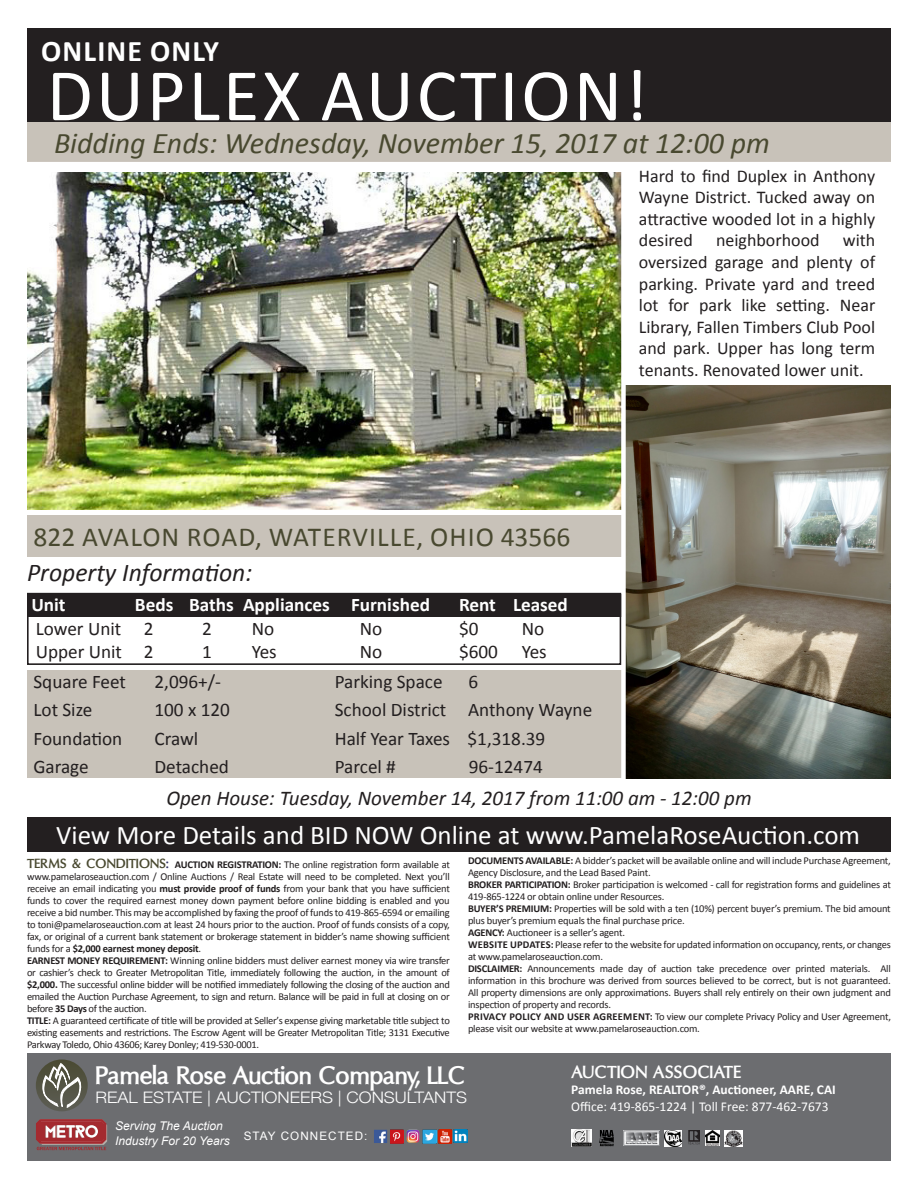
<style>
.page{position:relative;width:918px;height:1188px;background:#fff}
.page>*{position:absolute;margin:0;border:0;box-sizing:border-box;transform-origin:0 0}
.t1{font:75px "Calibri";letter-spacing:.04em;color:#fff}
.t2{font:italic 30px "Calibri";color:#494930}
.t3{font:700 30px "Calibri";letter-spacing:.04em;color:#fff}
.t4{font:27.45px "Calibri";letter-spacing:.03em;color:#494930}
.t5{font:27px "Calibri";color:#fff}
.t6{font:700 25.8px "Oregon LDO";color:#fff}
.t7{font:italic 25.65px "Calibri";color:#231f20}
.t8{font:italic 21px "Calibri";color:#231f20}
.t9{font:19.2px "Calibri";color:#231f20}
.t10{font:700 19.2px "Calibri";color:#fff}
.t11{font:18px/21.6px "Calibri";color:#231f20;text-align:justify}
.t12{font:700 18px "Oregon LDO";letter-spacing:.02em;color:#fff}
.t13{font:300 15.9px "Helvetica Neue";color:#fff;scale:1.1 1}
.t14{font:13.5px "Calibri";color:#fff}
.t15{font:700 13.5px "Calibri";color:#fff}
.t16{font:italic 12px/15px "Arial";color:#fff}
.t17{font:11.7px "Arial";letter-spacing:.09em;color:#fff}
.t18{font:10.5px/12px "Calibri";letter-spacing:-.02em;color:#231f20}
.s1{font-family:"Oregon LDO";font-weight:700;font-size:13.5px;color:#494930}
.s2{font-family:"Oregon LDO";font-weight:700;font-size:13.5px;color:#323264}
.s3{font-weight:700}
</style>
<div class="page">
<div style="left:27px;top:28px;width:864px;height:94px;background:#231f20"></div>
<div style="left:27px;top:122px;width:864px;height:42px;background:#c8c2b9"></div>
<div style="left:27px;top:670px;width:597px;height:108px;background:#c8c2b9"></div>
<img style="left:27px;top:172px;width:594px;height:338px">
<img style="left:626px;top:386px;width:265px;height:392px">
<div style="left:28px;top:594px;width:593px;height:22px;background:#231f20"></div>
<div style="left:27px;top:515px;width:597px;height:42px;background:#c8c2b9"></div>
<hr style="left:11px;top:162px;width:890px;height:4px;background:#fff">
<div style="left:621px;top:163px;width:5px;height:697px;background:#fff"></div>
<div style="left:27px;top:593px;width:594px;height:72px;border:2px solid #231f20"></div>
<div style="left:27px;top:1053px;width:864px;height:108px;background:#6c6d70"></div>
<img style="left:688px;top:1131px;width:11px;height:14px">
<img style="left:571px;top:1130px;width:20px;height:16px">
<svg style="left:599px;top:1130px;width:15px;height:16px"></svg>
<img style="left:623px;top:1131px;width:36px;height:14px">
<img style="left:665px;top:1131px;width:16px;height:15px">
<img style="left:706px;top:1131px;width:14px;height:15px">
<img style="left:725px;top:1130px;width:18px;height:16px">
<svg style="left:36px;top:1119px;width:71px;height:31px;background:#ab5c60"></svg>
<svg style="left:407px;top:1130px;width:12px;height:13px"></svg>
<svg style="left:454px;top:1130px;width:13px;height:13px"></svg>
<img style="left:438px;top:1130px;width:14px;height:13px">
<img style="left:390px;top:1129px;width:14px;height:14px">
<svg style="left:374px;top:1130px;width:13px;height:13px"></svg>
<img style="left:422px;top:1130px;width:14px;height:13px">
<svg style="left:36px;top:1059px;width:52px;height:52px"></svg>
<svg style="left:43px;top:1063px;width:39px;height:45px;background:#7e7e72"></svg>
<div style="left:27px;top:817px;width:864px;height:34px;background:#231f20"></div>
<p class="t3" style="left:41px;top:32px;width:180px">ONLINE ONLY</p>
<p class="t1" style="left:47px;top:48px;width:603px">DUPLEX AUCTION!</p>
<p class="t2" style="left:54px;top:123px;width:718px">Bidding Ends: Wednesday, November 15, 2017 at 12:00 pm</p>
<p class="t11" style="left:639px;top:165px;width:238px">Hard to find Duplex in Anthony Wayne District. Tucked away on attractive wooded lot in a highly desired</p>
<p class="t11" style="left:639px;top:230px;width:238px;text-indent:204px">with oversized garage and plenty of parking. Private yard and treed lot for park like setting. Near Library, Fallen Timbers Club Pool and park. Upper has long term tenants. Renovated lower unit.</p>
<p class="t11" style="left:716px;top:230px;width:105px">neighborhood</p>
<p class="t4" style="left:33px;top:519px;width:538px">822 AVALON ROAD, WATERVILLE, OHIO 43566</p>
<p class="t7" style="left:27px;top:555px;width:227px">Property Information:</p>
<p class="t10" style="left:31px;top:593px;width:36px">Unit</p>
<p class="t10" style="left:135px;top:593px;width:297px">Beds Baths Appliances Furnished</p>
<p class="t10" style="left:459px;top:593px;width:110px">Rent Leased</p>
<p class="t9" style="left:36px;top:616px;width:119px">Lower Unit 2</p>
<p class="t9" style="left:202px;top:616px;width:11px">2</p>
<p class="t9" style="left:252px;top:616px;width:24px">No</p>
<p class="t9" style="left:360px;top:616px;width:24px">No</p>
<p class="t9" style="left:459px;top:616px;width:21px">$0</p>
<p class="t9" style="left:522px;top:616px;width:24px">No</p>
<p class="t9" style="left:36px;top:639px;width:119px">Upper Unit 2</p>
<p class="t9" style="left:202px;top:639px;width:11px">1</p>
<p class="t9" style="left:252px;top:639px;width:27px">Yes</p>
<p class="t9" style="left:360px;top:639px;width:24px">No</p>
<p class="t9" style="left:459px;top:639px;width:89px">$600 Yes</p>
<p class="t9" style="left:33px;top:669px;width:94px">Square Feet</p>
<p class="t9" style="left:155px;top:669px;width:68px">2,096+/-</p>
<p class="t9" style="left:33px;top:698px;width:60px">Lot Size</p>
<p class="t9" style="left:155px;top:698px;width:77px">100 x 120</p>
<p class="t9" style="left:33px;top:726px;width:90px">Foundation</p>
<p class="t9" style="left:155px;top:726px;width:45px">Crawl</p>
<p class="t9" style="left:33px;top:755px;width:57px">Garage</p>
<p class="t9" style="left:155px;top:755px;width:76px">Detached</p>
<p class="t9" style="left:335px;top:669px;width:109px">Parking Space</p>
<p class="t9" style="left:469px;top:669px;width:11px">6</p>
<p class="t9" style="left:335px;top:698px;width:259px">School District Anthony Wayne</p>
<p class="t9" style="left:335px;top:726px;width:212px">Half Year Taxes $1,318.39</p>
<p class="t9" style="left:335px;top:755px;width:63px">Parcel #</p>
<p class="t9" style="left:469px;top:755px;width:76px">96-12474</p>
<p class="t8" style="left:166px;top:784px;width:587px">Open House: Tuesday, November 14, 2017 from 11:00 am - 12:00 pm</p>
<p class="t5" style="left:56px;top:818px;width:806px">View More Details and BID NOW Online at www.PamelaRoseAuction.com</p>
<p class="t18" style="left:27px;top:858px;width:424px;text-align:justify"><span class="s1">TERMS &amp; CONDITIONS</span><span class="s2">:</span> <span class="s3">AUCTION REGISTRATION:</span> The online registration form available at www.pamelaroseauction.com / Online Auctions / Real Estate will need to be completed. Next you’ll receive an email indicating you <span class="s3">must provide proof of funds</span> from your bank that you have sufficient funds to cover the required earnest money down payment before online bidding is enabled and you receive a bid number. This may be accomplished by faxing the proof of funds to 419-865-6594 or emailing to toni@pamelaroseauction.com at least 24 hours prior to the auction. Proof of funds consists of a copy, fax, or original of a current bank statement or brokerage statement in bidder’s name showing sufficient funds for a <span class="s3">$2,000 earnest money deposit</span>.</p>
<p class="t18" style="left:27px;top:954px;width:424px;text-align:justify"><span class="s3">EARNEST MONEY REQUIREMENT:</span> Winning online bidders must deliver earnest money via wire transfer or cashier’s check to Greater Metropolitan Title, immediately following the auction, in the amount of <span class="s3">$2,000.</span> The successful online bidder will be notified immediately following the closing of the auction and emailed the Auction Purchase Agreement, to sign and return. Balance will be paid in full at closing on or before <span class="s3">35 Days</span> of the auction.</p>
<p class="t18" style="left:27px;top:1014px;width:424px;text-align:justify"><span class="s3">TITLE:</span> A guaranteed certificate of title will be provided at Seller’s expense giving marketable title subject to existing easements and restrictions. The Escrow Agent will be Greater Metropolitan Title; 3131 Executive Parkway Toledo, Ohio 43606; Karey Donley; 419-530-0001.</p>
<p class="t18" style="left:468px;top:855px;width:424px"><span class="s3">DOCUMENTS AVAILABLE:</span> A bidder’s packet will be available online and will include Purchase Agreement,<br>Agency Disclosure, and the Lead Based Paint.</p>
<p class="t18" style="left:468px;top:879px;width:424px"><span class="s3">BROKER PARTICIPATION:</span> Broker participation is welcomed - call for registration forms and guidelines at<br>419-865-1224 or obtain online under Resources.</p>
<p class="t18" style="left:468px;top:903px;width:424px"><span class="s3">BUYER’S PREMIUM:</span> Properties will be sold with a ten (10%) percent buyer’s premium. The bid amount plus buyer’s premium equals the final purchase price.</p>
<p class="t18" style="left:468px;top:927px;width:159px"><span class="s3">AGENCY:</span> Auctioneer is a seller’s agent.</p>
<p class="t18" style="left:468px;top:939px;width:424px"><span class="s3">WEBSITE UPDATES:</span> Please refer to the website for updated information on occupancy, rents, or changes at www.pamelaroseauction.com.</p>
<p class="t18" style="left:468px;top:963px;width:424px;text-align:justify"><span class="s3">DISCLAIMER:</span> Announcements made day of auction take precedence over printed materials. All information in this brochure was derived from sources believed to be correct, but is not guaranteed.<br>All property dimensions are only approximations. Buyers shall rely entirely on their own judgment and inspection of property and records.</p>
<p class="t18" style="left:468px;top:1011px;width:424px"><span class="s3">PRIVACY POLICY AND USER AGREEMENT:</span> To view our complete Privacy Policy and User Agreement, please visit our website at www.pamelaroseauction.com.</p>
<p class="t6" style="left:96px;top:1061px;width:371px">Pamela Rose Auction Company, LLC</p>
<p class="t13" style="left:96px;top:1085px;width:339px">REAL ESTATE | AUCTIONEERS | CONSULTANTS</p>
<p class="t17" style="left:244px;top:1129px;width:125px">STAY CONNECTED:</p>
<p class="t16" style="left:115px;top:1118px;width:116px">Serving The Auction<br>Industry For 20 Years</p>
<p class="t12" style="left:571px;top:1062px;width:171px">AUCTION ASSOCIATE</p>
<p class="t15" style="left:571px;top:1081px;width:266px">Pamela Rose, REALTOR®, Auctioneer, AARE, CAI</p>
<p class="t14" style="left:571px;top:1098px;width:259px">Office: 419-865-1224 | Toll Free: 877-462-7673</p>
</div>
